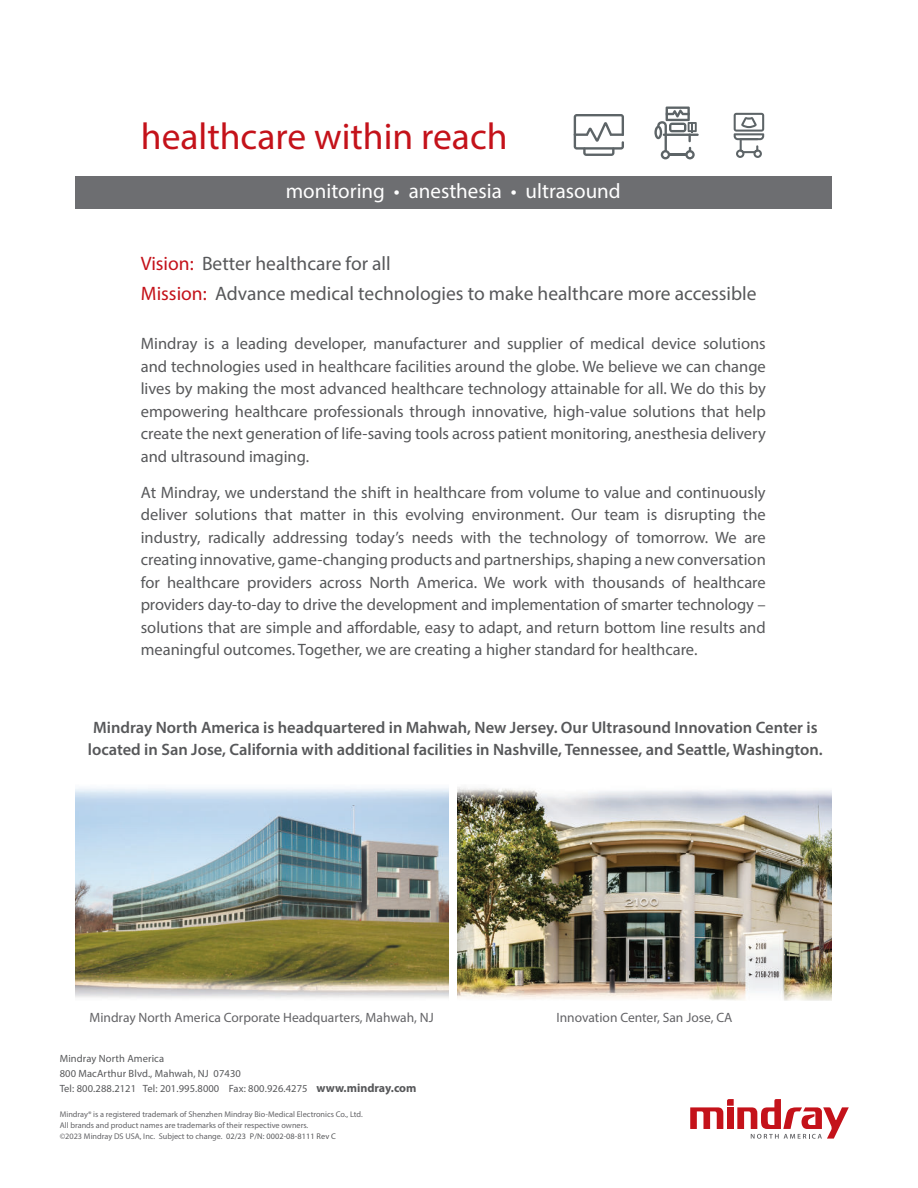
<style>
.page{position:relative;width:918px;height:1188px;background:#fff}
.page>*{position:absolute;margin:0;border:0;box-sizing:border-box;transform-origin:0 0}
.t1{font:37.5px "Myriad Pro";color:#c4121a}
.t2{font:21px "Myriad Pro";color:#fff}
.t3{font:19.5px/30px "Myriad Pro";color:#57585a}
.t4{font:16.5px/22.5px "Myriad Pro";color:#57585a;text-align:justify}
.t5{font:600 16.5px/22.5px "Myriad Pro";color:#57585a;text-align:center}
.t6{font:13.5px "Myriad Pro";color:#636366}
.t7{font:10.5px/15px "Myriad Pro";letter-spacing:.01em;color:#57585a}
.t8{font:8.25px/10.8px "Myriad Pro";color:#636366}
.s1{color:#c4121a}
.s2{font-weight:700;font-size:12px}
.s3{color:#57585a}
</style>
<div class="page">
<svg style="left:574px;top:114px;width:50px;height:42px"></svg>
<hr style="left:663px;top:134px;width:36px;height:2px;background:#5d6467">
<svg style="left:654px;top:107px;width:43px;height:52px"></svg>
<svg style="left:734px;top:113px;width:30px;height:45px"></svg>
<div style="left:75px;top:176px;width:756px;height:33px;background:#6d6e71"></div>
<svg style="left:690px;top:1099px;width:159px;height:40px"></svg>
<img style="left:75px;top:788px;width:373px;height:210px">
<img style="left:457px;top:787px;width:375px;height:214px">
<h1 class="t1" style="left:141px;top:122px;width:368px">healthcare within reach</h1>
<p class="t2" style="left:286px;top:183px;width:337px">monitoring • anesthesia • ultrasound</p>
<p class="t3" style="left:141px;top:250px;width:617px"><span class="s1">Vision:</span> Better healthcare for all<br><span class="s1">Mission:</span> Advance medical technologies to make healthcare more accessible</p>
<p class="t4" style="left:141px;top:334px;width:627px">Mindray is a leading developer, manufacturer and supplier of medical device solutions and technologies used in healthcare facilities around the globe. We believe we can change lives by making the most advanced healthcare technology attainable for all. We do this by empowering healthcare professionals through innovative, high-value solutions that help create the next generation of life-saving tools across patient monitoring, anesthesia delivery and ultrasound imaging.</p>
<p class="t4" style="left:141px;top:482px;width:627px">At Mindray, we understand the shift in healthcare from volume to value and continuously deliver solutions that matter in this evolving environment. Our team is disrupting the industry, radically addressing today’s needs with the technology of tomorrow. We are creating innovative, game-changing products and partnerships, shaping a new conversation for healthcare providers across North America. We work with thousands of healthcare providers day-to-day to drive the development and implementation of smarter technology – solutions that are simple and affordable, easy to adapt, and return bottom line results and meaningful outcomes. Together, we are creating a higher standard for healthcare.</p>
<p class="t5" style="left:88px;top:717px;width:736px">Mindray North America is headquartered in Mahwah, New Jersey. Our Ultrasound Innovation Center is located in San Jose, California with additional facilities in Nashville, Tennessee, and Seattle, Washington.</p>
<p class="t6" style="left:89px;top:1013px;width:346px">Mindray North America Corporate Headquarters, Mahwah, NJ</p>
<p class="t6" style="left:556px;top:1013px;width:178px">Innovation Center, San Jose, CA</p>
<p class="t7" style="left:60px;top:1052px;width:358px">Mindray North America<br>800 MacArthur Blvd., Mahwah, NJ 07430<br>Tel: 800.288.2121 Tel: 201.995.8000 Fax: 800.926.4275 <span class="s2">www.mindray.com</span></p>
<p class="t8" style="left:60px;top:1109px;width:305px">Mindray® is a registered trademark of Shenzhen Mindray Bio-Medical Electronics Co., Ltd.<br>All brands and product names are trademarks of their respective owners.<br>©2023 Mindray DS USA, Inc. Subject to change. <span class="s3">02/23 P/N: 0002-08-8111 Rev C</span></p>
</div>
